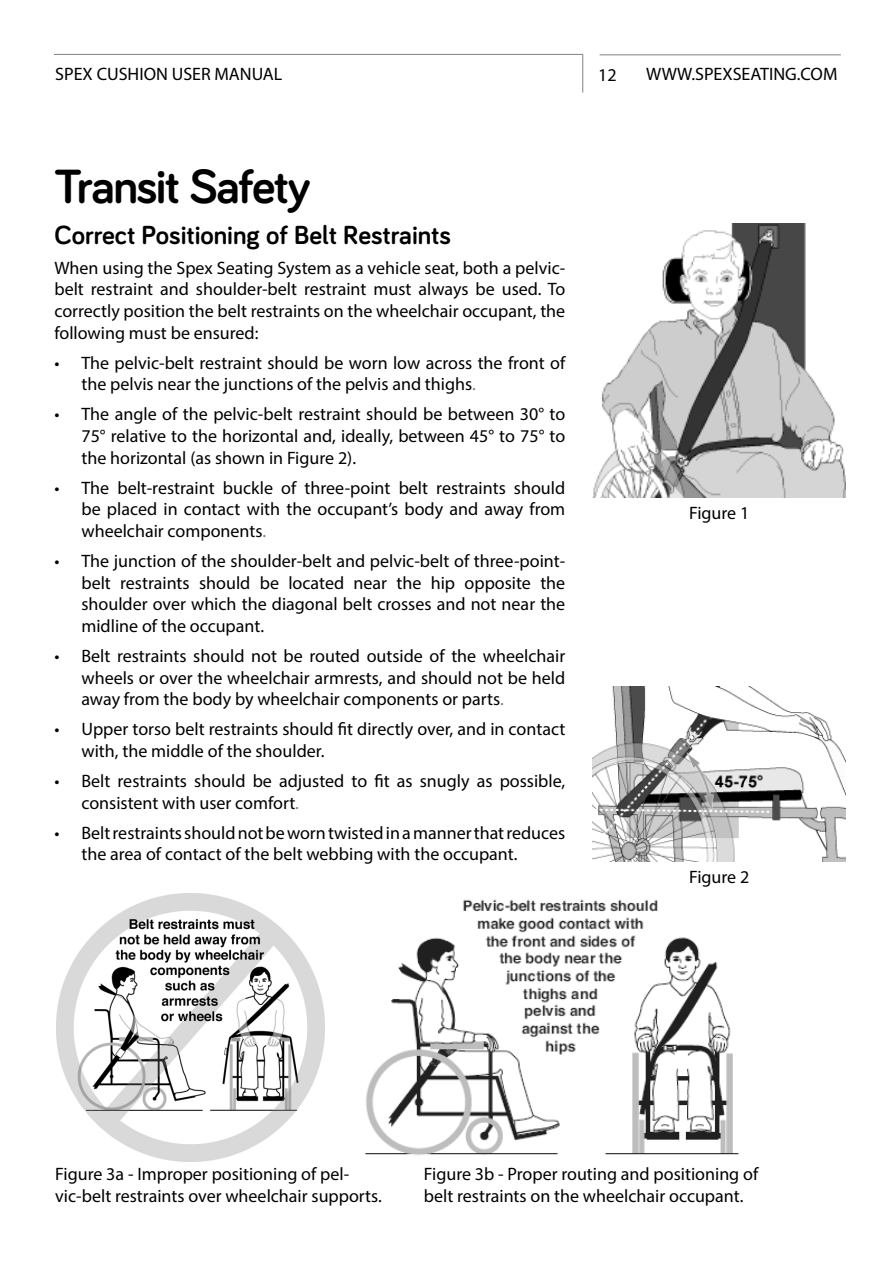
<style>
.page{position:relative;width:893px;height:1263px;background:#fff}
.page>*{position:absolute;margin:0;border:0;box-sizing:border-box;transform-origin:0 0}
.t1{font:700 49.5px "Bariol";letter-spacing:-.03em;color:#000}
.Body_Text{font:700 27px "Bariol";color:#000}
.Body_Text-2{font:18px/21.6px "Myriad Pro";color:#000}
.s1{color:#7c7c7c}
</style>
<div class="page">
<hr style="left:600px;top:55px;width:241px;height:1px;background:#818181">
<hr style="left:54px;top:54px;width:529px;height:1px;background:#818181">
<hr style="left:582px;top:54px;width:1px;height:38px;background:#818181">
<img style="left:57px;top:894px;width:268px;height:268px">
<img style="left:365px;top:899px;width:374px;height:257px">
<img style="left:593px;top:686px;width:253px;height:176px">
<img style="left:593px;top:223px;width:253px;height:275px">
<p class="Body_Text-2" style="left:55px;top:63px;width:229px">SPEX CUSHION USER MANUAL</p>
<p class="Body_Text-2" style="left:598px;top:63px;width:20px">12<sup>05</sup></p>
<p class="Body_Text-2" style="left:646px;top:63px;width:193px">WWW.SPEXSEATING.COM</p>
<p class="t1" style="left:54px;top:152px;width:258px">Transit Safety</p>
<p class="Body_Text" style="left:54px;top:216px;width:398px">Correct Positioning of Belt Restraints</p>
<p class="Body_Text-2" style="left:54px;top:257px;width:512px;text-align:justify">When using the Spex Seating System as a vehicle seat, both a pelvic&shy;belt restraint and shoulder-belt restraint must always be used. To correctly position the belt restraints on the wheelchair occupant, the following must be ensured:</p>
<p class="Body_Text-2" style="left:81px;top:351px;width:485px;text-indent:-27px">• The pelvic-belt restraint should be worn low across the front of the pelvis near the junctions of the pelvis and thighs<span class="s1">.</span></p>
<p class="Body_Text-2" style="left:81px;top:403px;width:485px;text-align:justify;text-indent:-27px">• The angle of the pelvic-belt restraint should be between 30° to 75° relative to the horizontal and, ideally, between 45° to 75° to the horizontal (as shown in Figure 2).</p>
<p class="Body_Text-2" style="left:81px;top:476px;width:485px;text-align:justify;text-indent:-27px">• The belt-restraint buckle of three-point belt restraints should be placed in contact with the occupant’s body and away from wheelchair components<span class="s1">.</span></p>
<p class="Body_Text-2" style="left:81px;top:550px;width:485px;text-align:justify;text-indent:-27px">• The junction of the shoulder-belt and pelvic-belt of three-point&shy;belt restraints should be located near the hip opposite the shoulder over which the diagonal belt crosses and not near the midline of the occupant.</p>
<p class="Body_Text-2" style="left:81px;top:645px;width:485px;text-align:justify;text-indent:-27px">• Belt restraints should not be routed outside of the wheelchair wheels or over the wheelchair armrests, and should not be held away from the body by wheelchair components or parts<span class="s1">.</span></p>
<p class="Body_Text-2" style="left:81px;top:718px;width:485px;text-indent:-27px">• Upper torso belt restraints should fit directly over, and in contact with, the middle of the shoulder.</p>
<p class="Body_Text-2" style="left:81px;top:770px;width:485px;text-indent:-27px">• Belt restraints should be adjusted to fit as snugly as possible, consistent with user comfort<span class="s1">.</span></p>
<p class="Body_Text-2" style="left:81px;top:821px;width:485px;text-indent:-27px">• Belt restraints should not be worn twisted in a manner that reduces the area of contact of the belt webbing with the occupant.</p>
<p class="Body_Text-2" style="left:689px;top:502px;width:62px">Figure 1</p>
<p class="Body_Text-2" style="left:689px;top:865px;width:62px">Figure 2</p>
<p class="Body_Text-2" style="left:55px;top:1163px;width:328px">Figure 3a - Improper positioning of pel&shy;vic-belt restraints over wheelchair supports.</p>
<p class="Body_Text-2" style="left:424px;top:1163px;width:336px">Figure 3b - Proper routing and positioning of belt restraints on the wheelchair occupant.</p>
</div>
